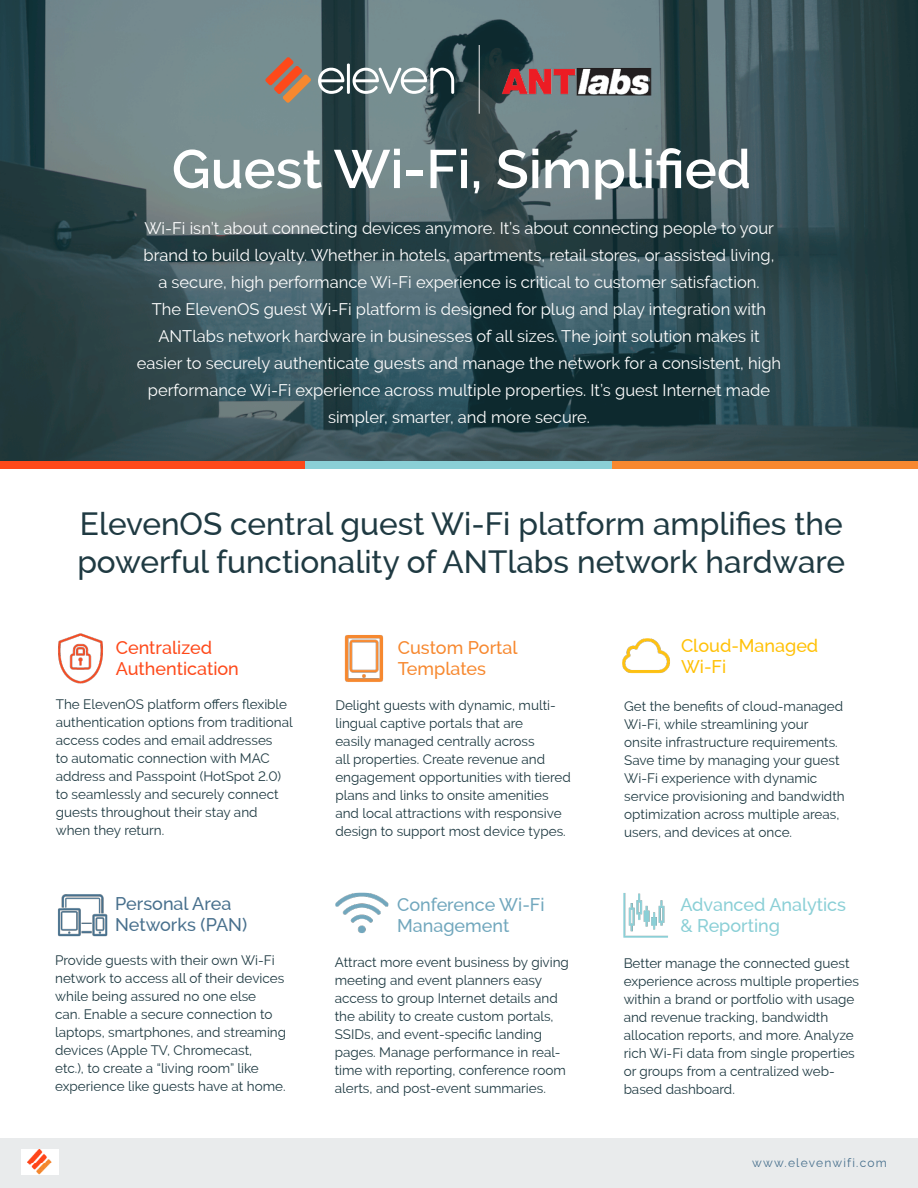
<style>
.page{position:relative;width:918px;height:1188px;background:#fff}
.page>*{position:absolute;margin:0;border:0;box-sizing:border-box;transform-origin:0 0}
.t1{font:600 54px "Raleway";color:#fff}
.t2{font:500 31.5px/37.8px "Raleway";color:#1f3a42}
.t3{font:500 18px/21.6px "Raleway";color:#8acfd6}
.t4{font:500 18px/21.6px "Raleway";color:#fe491a}
.t5{font:500 18px/21.6px "Raleway";color:#48708d}
.t6{font:500 18px/21.6px "Raleway";color:#71a7bd}
.t7{font:500 18px/21.6px "Raleway";color:#f7882f}
.t8{font:500 18px/21.6px "Raleway";color:#ffc107}
.t9{font:16.5px/27px "Raleway";color:#fff;text-align:center}
.t10{font:13.5px/18px "Raleway";color:#1f3a42}
.t11{font:12px "Raleway";letter-spacing:.1em;color:#48708d}
</style>
<div class="page">
<div style="left:0;top:1139px;width:918px;height:49px;background:#e9ebec"></div>
<img style="left:21px;top:1150px;width:37px;height:24px">
<img style="left:0;top:0;width:918px;height:461px">
<hr style="left:479px;top:45px;width:1px;height:69px;background:#d8d8d8">
<img style="left:58px;top:633px;width:45px;height:51px">
<img style="left:344px;top:635px;width:40px;height:47px">
<img style="left:622px;top:638px;width:48px;height:36px">
<img style="left:335px;top:892px;width:54px;height:41px">
<img style="left:623px;top:893px;width:45px;height:45px">
<img style="left:57px;top:894px;width:51px;height:43px">
<svg style="left:318px;top:63px;width:136px;height:31px"></svg>
<svg style="left:265px;top:57px;width:46px;height:46px"></svg>
<div style="left:0;top:461px;width:309px;height:7px;background:#fe491a"></div>
<div style="left:305px;top:461px;width:307px;height:7px;background:#8acfd6"></div>
<div style="left:612px;top:461px;width:306px;height:7px;background:#f7882f"></div>
<img style="left:490px;top:50px;width:173px;height:54px">
<p class="t1" style="left:172px;top:139px;width:581px">Guest Wi-Fi, Simplified</p>
<p class="t9" style="left:137px;top:214px;width:646px">Wi-Fi isn’t about connecting devices anymore. It’s about connecting people to your brand to build loyalty. Whether in hotels, apartments, retail stores, or assisted living,<br>a secure, high performance Wi-Fi experience is critical to customer satisfaction.<br>The ElevenOS guest Wi-Fi platform is designed for plug and play integration with ANTlabs network hardware in businesses of all sizes. The joint solution makes it easier to securely authenticate guests and manage the network for a consistent, high performance Wi-Fi experience across multiple properties. It’s guest Internet made simpler, smarter, and more secure.</p>
<p class="t2" style="left:77px;top:505px;width:769px">ElevenOS central guest Wi-Fi platform amplifies the powerful functionality of ANTlabs network hardware</p>
<p class="t4" style="left:116px;top:637px;width:125px">Centralized<br>Authentication</p>
<p class="t10" style="left:56px;top:695px;width:239px">The ElevenOS platform offers flexible authentication options from traditional access codes and email addresses<br>to automatic connection with MAC address and Passpoint (HotSpot 2.0) to seamlessly and securely connect guests throughout their stay and when they return.</p>
<p class="t5" style="left:115px;top:893px;width:133px">Personal Area<br>Networks (PAN)</p>
<p class="t10" style="left:55px;top:951px;width:233px">Provide guests with their own Wi-Fi network to access all of their devices while being assured no one else<br>can. Enable a secure connection to laptops, smartphones, and streaming devices (Apple TV, Chromecast,<br>etc.), to create a “living room” like experience like guests have at home.</p>
<p class="t7" style="left:398px;top:637px;width:121px">Custom Portal<br>Templates</p>
<p class="t10" style="left:335px;top:697px;width:237px">Delight guests with dynamic, multi&shy;lingual captive portals that are<br>easily managed centrally across<br>all properties. Create revenue and engagement opportunities with tiered plans and links to onsite amenities and local attractions with responsive design to support most device types.</p>
<p class="t6" style="left:397px;top:894px;width:149px">Conference Wi-Fi<br>Management</p>
<p class="t10" style="left:335px;top:953px;width:236px">Attract more event business by giving meeting and event planners easy access to group Internet details and the ability to create custom portals, SSIDs, and event-specific landing pages. Manage performance in real&shy;time with reporting, conference room alerts, and post-event summaries.</p>
<p class="t8" style="left:681px;top:635px;width:139px">Cloud-Managed<br>Wi-Fi</p>
<p class="t10" style="left:624px;top:698px;width:222px">Get the benefits of cloud-managed Wi-Fi, while streamlining your onsite infrastructure requirements.<br>Save time by managing your guest Wi-Fi experience with dynamic service provisioning and bandwidth optimization across multiple areas, users, and devices at once.</p>
<p class="t3" style="left:680px;top:894px;width:167px">Advanced Analytics &amp; Reporting</p>
<p class="t10" style="left:624px;top:954px;width:237px">Better manage the connected guest experience across multiple properties within a brand or portfolio with usage and revenue tracking, bandwidth allocation reports, and more. Analyze rich Wi-Fi data from single properties or groups from a centralized web&shy;based dashboard.</p>
<p class="t11" style="left:752px;top:1156px;width:136px">www.elevenwifi.com</p>
</div>
